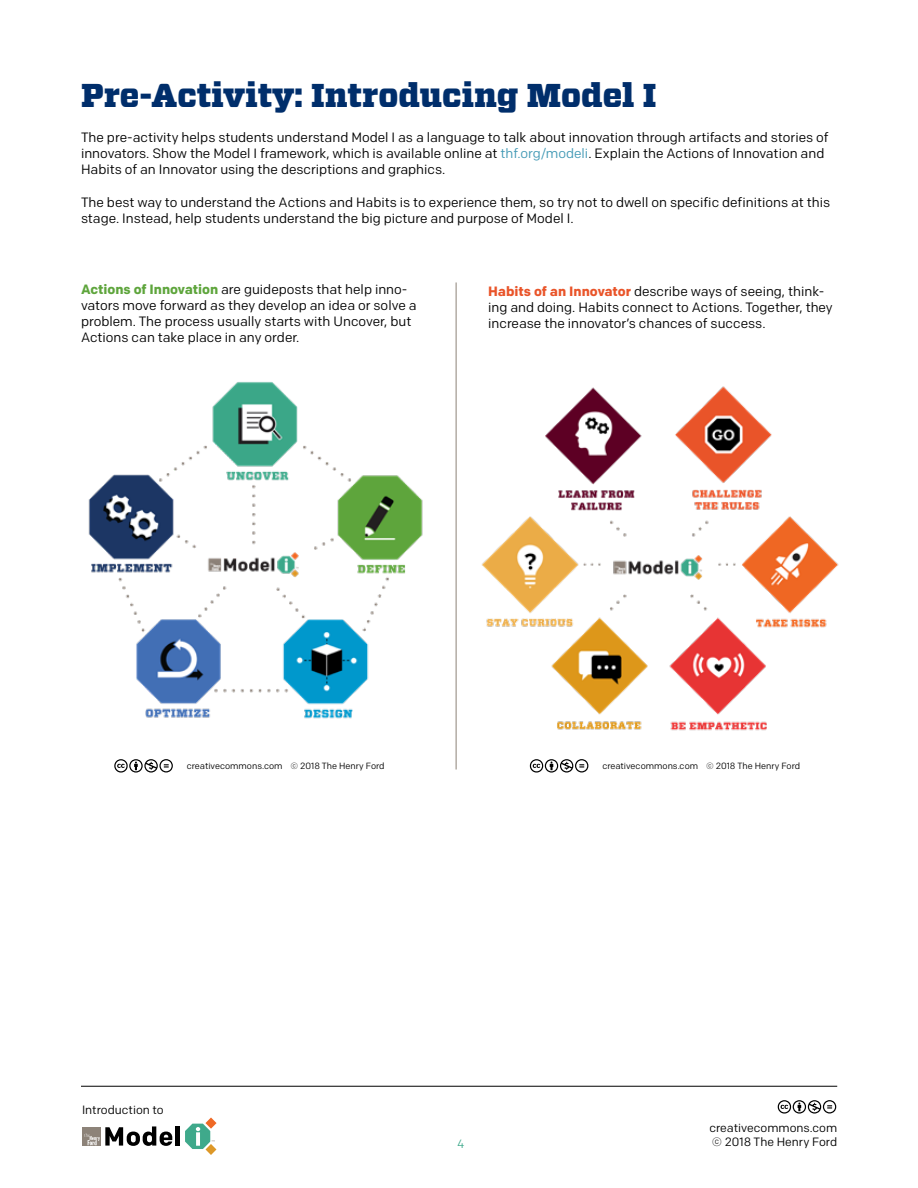
<style>
.page{position:relative;width:918px;height:1188px;background:#fff}
.page>*{position:absolute;margin:0;border:0;box-sizing:border-box;transform-origin:0 0}
.t1{font:900 33px "Vitesse";color:#002e6b}
.t2{font:13.5px/16.2px "Colfax";color:#000}
.t3{font:12px "Colfax";color:#000}
.t4{font:12px "Colfax";color:#3da88a}
.t5{font:9px "Colfax";color:#000}
.t6{font:5.55px "Colfax";color:#8d8379}
.s1{color:#4299b5}
.s2{font-weight:700;color:#5ea53c}
.s3{font-weight:700;color:#e95429}
</style>
<div class="page">
<svg style="left:778px;top:1100px;width:58px;height:14px"></svg>
<div style="left:82px;top:1127px;width:19px;height:19px;background:#8d8379"></div>
<svg style="left:185px;top:1118px;width:32px;height:37px"></svg>
<svg style="left:196px;top:1132px;width:4px;height:14px"></svg>
<svg style="left:84px;top:1126px;width:88px;height:20px"></svg>
<hr style="left:176px;top:1126px;width:4px;height:20px;background:#000">
<hr style="left:81px;top:1086px;width:756px;height:1px;background:#000">
<hr style="left:456px;top:282px;width:1px;height:488px;background:#8c8278">
<img style="left:88px;top:382px;width:335px;height:337px">
<img style="left:481px;top:386px;width:358px;height:345px">
<svg style="left:530px;top:759px;width:58px;height:14px"></svg>
<svg style="left:114px;top:759px;width:59px;height:14px"></svg>
<h1 class="t1" style="left:81px;top:74px;width:577px">Pre-Activity: Introducing Model I</h1>
<p class="t2" style="left:81px;top:129px;width:749px">The pre-activity helps students understand Model I as a language to talk about innovation through artifacts and stories of innovators. Show the Model I framework, which is available online at <span class="s1">thf.org/modeli</span>. Explain the Actions of Innovation and<br>Habits of an Innovator using the descriptions and graphics.</p>
<p class="t2" style="left:81px;top:194px;width:751px">The best way to understand the Actions and Habits is to experience them, so try not to dwell on specific definitions at this stage. Instead, help students understand the big picture and purpose of Model I.</p>
<p class="t2" style="left:81px;top:281px;width:337px"><span class="s2">Actions of Innovation</span> are guideposts that help inno&shy;vators move forward as they develop an idea or solve a problem. The process usually starts with Uncover, but Actions can take place in any order.</p>
<p class="t2" style="left:488px;top:283px;width:346px"><span class="s3">Habits of an Innovator</span> describe ways of seeing, think&shy;ing and doing. Habits connect to Actions. Together, they increase the innovator’s chances of success.</p>
<p class="t5" style="left:187px;top:760px;width:199px">creativecommons.com © 2018 The Henry Ford</p>
<p class="t5" style="left:602px;top:760px;width:199px">creativecommons.com © 2018 The Henry Ford</p>
<p class="t3" style="left:82px;top:1102px;width:83px">Introduction to</p>
<p class="t3" style="left:709px;top:1120px;width:129px">creativecommons.com</p>
<p class="t6" style="left:211px;top:1139px;width:5px">™</p>
<p class="t3" style="left:712px;top:1135px;width:127px">© 2018 The Henry Ford</p>
<p class="t4" style="left:457px;top:1136px;width:9px">4</p>
</div>
